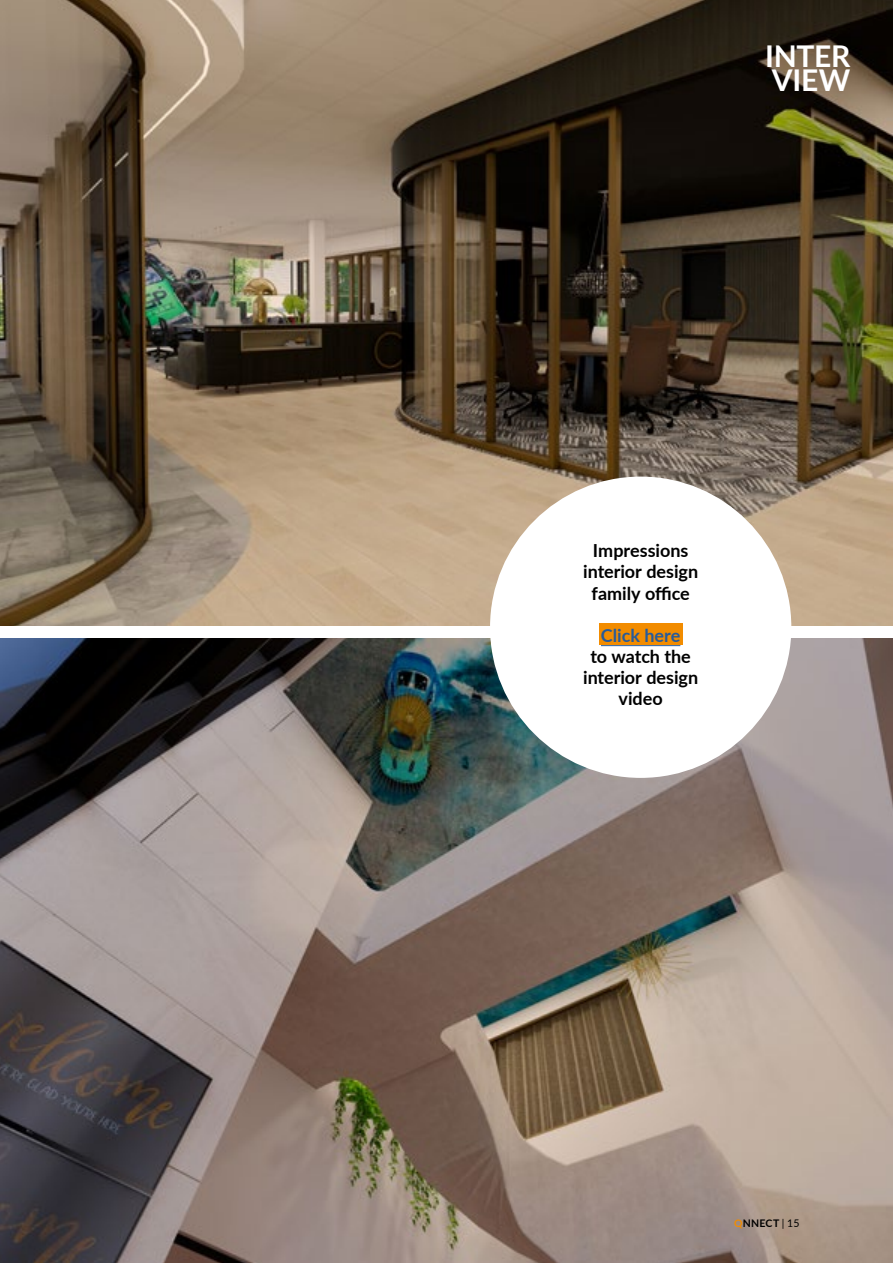
<style>
.page{position:relative;width:893px;height:1263px;background:#fff}
.page>*{position:absolute;margin:0;border:0;box-sizing:border-box;transform-origin:0 0}
.t1{font:700 30px/24px "Lato";letter-spacing:-.005em;color:#fff}
.t2{font:700 18px/21px "Lato";letter-spacing:-.005em;color:#000;text-align:center}
.t3{font:700 18px "Lato";letter-spacing:-.005em;color:#275b9b}
.t4{font:700 10.5px "Lato";letter-spacing:.02em;color:#000}
.s1{color:#f28c00}
.s2{font-weight:400}
</style>
<div class="page">
<img style="left:0;top:0;width:893px;height:625px">
<img style="left:0;top:638px;width:893px;height:625px">
<div style="left:490px;top:477px;width:301px;height:301px;background:#fff;border-radius:50%"></div>
<div style="left:599px;top:624px;width:84px;height:21px;background:#f28c00"></div>
<hr style="left:601px;top:645px;width:79px;height:1px;background:#275b9b">
<h1 class="t1" style="left:765px;top:42px;width:87px">INTER<br>VIEW</h1>
<p class="t2" style="left:583px;top:540px;width:116px">Impressions interior design family office</p>
<p class="t3" style="left:601px;top:622px;width:81px">Click here</p>
<p class="t2" style="left:583px;top:645px;width:116px">to watch the interior design video</p>
<p class="t4" style="left:734px;top:1215px;width:67px"><span class="s1">Q</span>NNECT <span class="s2">| 15</span></p>
</div>
